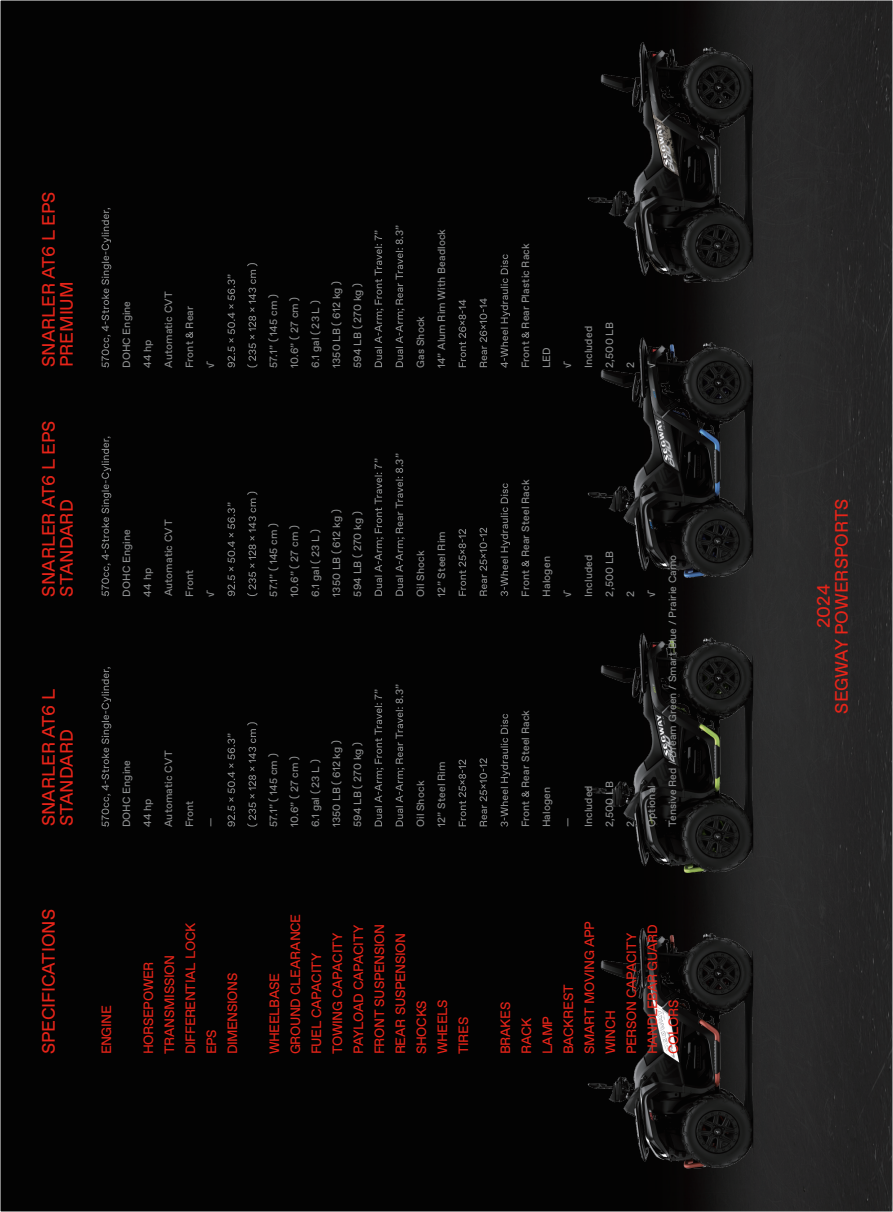
<style>
.page{position:relative;width:893px;height:1212px;background:#fff}
.page>*{position:absolute;margin:0;border:0;box-sizing:border-box;transform-origin:0 0}
.t1{font:18px/18px "ABC Favorit";letter-spacing:-.005em;color:#e72419}
.t2{font:13.5px/21px "ABC Favorit";letter-spacing:-.025em;color:#e72419}
.t3{font:10.5px/21px "ABC Favorit";letter-spacing:.01em;color:#8e9091}
</style>
<div class="page">
<img style="left:2px;top:2px;width:889px;height:1208px">
<img style="left:569px;top:2px;width:184px;height:1208px">
<svg style="left:102px;top:667px;width:9px;height:160px"></svg>
<svg style="left:228px;top:739px;width:7px;height:88px"></svg>
<svg style="left:247px;top:722px;width:11px;height:104px"></svg>
<svg style="left:375px;top:694px;width:8px;height:132px"></svg>
<svg style="left:396px;top:698px;width:8px;height:128px"></svg>
<svg style="left:459px;top:760px;width:7px;height:66px"></svg>
<svg style="left:480px;top:758px;width:7px;height:68px"></svg>
<svg style="left:501px;top:714px;width:9px;height:113px"></svg>
<svg style="left:522px;top:791px;width:7px;height:6px"></svg>
<svg style="left:102px;top:437px;width:9px;height:159px"></svg>
<svg style="left:228px;top:508px;width:7px;height:88px"></svg>
<svg style="left:247px;top:492px;width:11px;height:104px"></svg>
<svg style="left:375px;top:464px;width:8px;height:132px"></svg>
<svg style="left:396px;top:468px;width:8px;height:128px"></svg>
<svg style="left:459px;top:529px;width:7px;height:67px"></svg>
<svg style="left:480px;top:528px;width:7px;height:68px"></svg>
<svg style="left:501px;top:483px;width:9px;height:113px"></svg>
<svg style="left:522px;top:560px;width:7px;height:7px"></svg>
<svg style="left:102px;top:208px;width:9px;height:159px"></svg>
<svg style="left:186px;top:331px;width:7px;height:7px"></svg>
<svg style="left:228px;top:280px;width:7px;height:87px"></svg>
<svg style="left:247px;top:263px;width:11px;height:104px"></svg>
<svg style="left:375px;top:235px;width:8px;height:132px"></svg>
<svg style="left:396px;top:239px;width:8px;height:128px"></svg>
<svg style="left:459px;top:300px;width:7px;height:67px"></svg>
<svg style="left:480px;top:298px;width:7px;height:69px"></svg>
<svg style="left:501px;top:254px;width:9px;height:114px"></svg>
<svg style="left:522px;top:332px;width:7px;height:6px"></svg>
<h1 class="t1" style="left:40px;top:367px;width:177px;rotate:-90deg">SNARLER AT6 L EPS<br>PREMIUM</h1>
<h1 class="t1" style="left:40px;top:596px;width:177px;rotate:-90deg">SNARLER AT6 L EPS<br>STANDARD</h1>
<h1 class="t1" style="left:40px;top:826px;width:139px;rotate:-90deg">SNARLER AT6 L<br>STANDARD</h1>
<p class="t3" style="left:116px;top:368px;width:78px;rotate:-90deg">DOHC Engine<br>44 hp<br>Automatic CVT<br>Front Rear<br>√</p>
<p class="t3" style="left:221px;top:279px;width:6px;rotate:-90deg">”</p>
<p class="t3" style="left:116px;top:597px;width:78px;rotate:-90deg">DOHC Engine<br>44 hp<br>Automatic CVT<br>Front<br>√</p>
<p class="t3" style="left:221px;top:507px;width:6px;rotate:-90deg">”</p>
<p class="t3" style="left:116px;top:827px;width:78px;rotate:-90deg">DOHC Engine<br>44 hp<br>Automatic CVT<br>Front<br>—</p>
<p class="t3" style="left:221px;top:738px;width:6px;rotate:-90deg">”</p>
<p class="t3" style="left:263px;top:368px;width:89px;rotate:-90deg">57.1” ( 145 cm )<br>10.6” ( 27 cm )<br>6.1 gal ( 23 L )<br>1350 LB ( 612 kg )<br>594 LB ( 270 kg )</p>
<p class="t3" style="left:368px;top:239px;width:16px;text-align:center;rotate:-90deg">” .3”</p>
<p class="t3" style="left:410px;top:368px;width:141px;rotate:-90deg">Gas Shock<br>14” Alum Rim With Beadlock</p>
<p class="t3" style="left:368px;top:467px;width:16px;text-align:center;rotate:-90deg">” .3”</p>
<p class="t3" style="left:263px;top:597px;width:89px;rotate:-90deg">57.1” ( 145 cm )<br>10.6” ( 27 cm )<br>6.1 gal ( 23 L )<br>1350 LB ( 612 kg )<br>594 LB ( 270 kg )</p>
<p class="t3" style="left:410px;top:597px;width:67px;rotate:-90deg">Oil Shock<br>12” Steel Rim</p>
<p class="t3" style="left:368px;top:698px;width:16px;text-align:center;rotate:-90deg">” .3”</p>
<p class="t3" style="left:263px;top:827px;width:89px;rotate:-90deg">57.1” ( 145 cm )<br>10.6” ( 27 cm )<br>6.1 gal ( 23 L )<br>1350 LB ( 612 kg )<br>594 LB ( 270 kg )</p>
<p class="t3" style="left:410px;top:827px;width:67px;rotate:-90deg">Oil Shock<br>12” Steel Rim</p>
<p class="t3" style="left:515px;top:368px;width:126px;rotate:-90deg">Front Rear Plastic Rack<br>LED<br>√<br>Included<br>2,500 LB<br>2<br>√</p>
<p class="t3" style="left:515px;top:597px;width:119px;rotate:-90deg">Front Rear Steel Rack<br>Halogen<br>√<br>Included<br>2,500 LB<br>2<br>√</p>
<p class="t3" style="left:515px;top:827px;width:274px;rotate:-90deg">Front Rear Steel Rack<br>Halogen<br>—<br>Included<br>2,500 LB<br>2<br>Optional<br>Tensive Red / Dream Green / Smart Blue / Prairie Camo</p>
<h1 class="t1" style="left:40px;top:1054px;width:147px;rotate:-90deg">SPECIFICATIONS</h1>
<p class="t2" style="left:96px;top:1054px;width:50px;rotate:-90deg">ENGINE</p>
<p class="t2" style="left:138px;top:1054px;width:133px;rotate:-90deg">HORSEPOWER<br>TRANSMISSION<br>DIFFERENTIAL LOCK<br>EPS<br>DIMENSIONS</p>
<p class="t2" style="left:264px;top:1054px;width:142px;rotate:-90deg">WHEELBASE<br>GROUND CLEARANCE<br>FUEL CAPACITY<br>TOWING CAPACITY<br>PAYLOAD CAPACITY<br>FRONT SUSPENSION<br>REAR SUSPENSION<br>SHOCKS<br>WHEELS<br>TIRES</p>
<p class="t2" style="left:495px;top:1054px;width:135px;rotate:-90deg">BRAKES<br>RACK<br>LAMP<br>BACKREST<br>SMART MOVING APP<br>WINCH<br>PERSON CAPACITY<br>HANDLEBAR GUARD<br>COLORS</p>
<h1 class="t1" style="left:815px;top:714px;width:217px;text-align:center;rotate:-90deg">2024<br>SEGWAY POWERSPORTS</h1>
</div>
